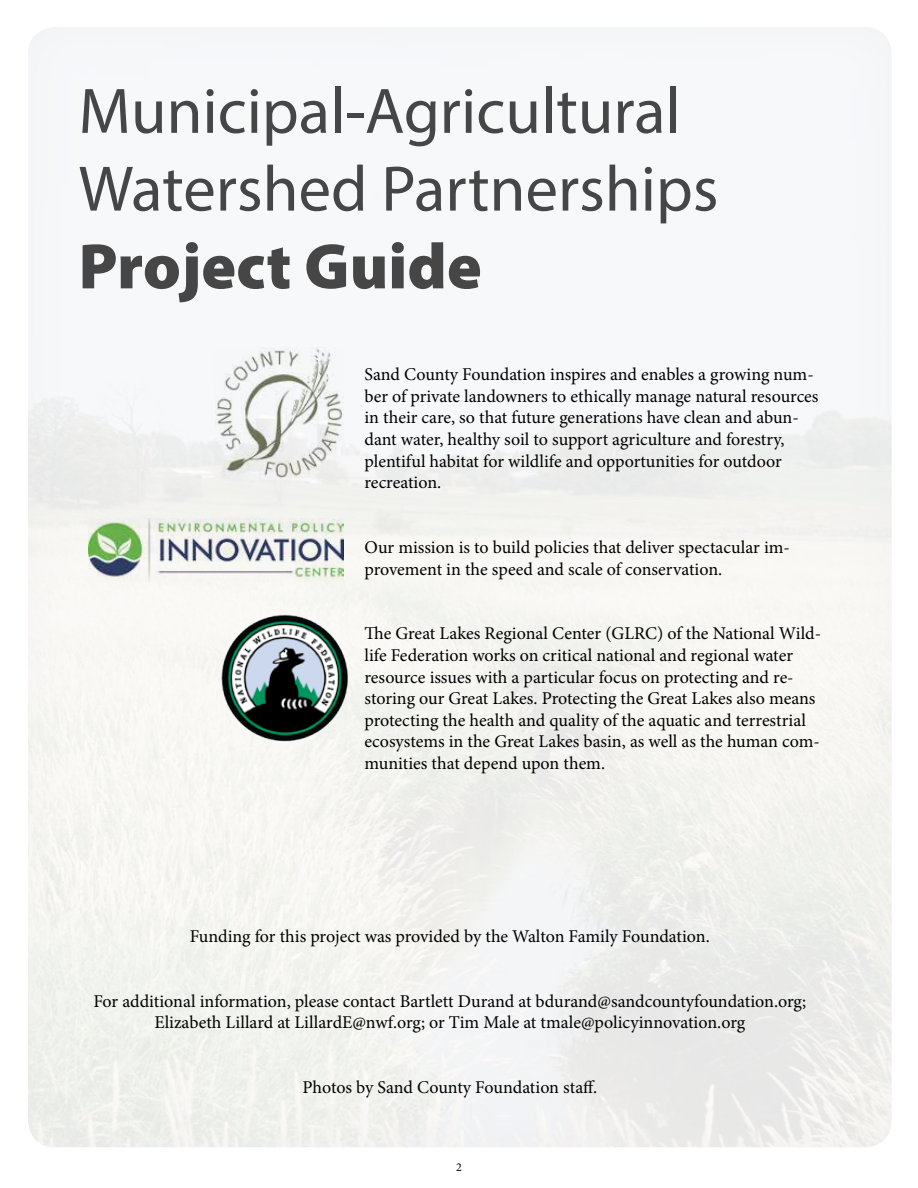
<style>
.page{position:relative;width:918px;height:1188px;background:#fff}
.page>*{position:absolute;margin:0;border:0;box-sizing:border-box;transform-origin:0 0}
.t1{font:64.8px/77.7px "Myriad Pro";color:#464646}
.t2{font:900 64.8px "Myriad Pro";color:#464646}
.t3{font:18px/21.6px "Minion Pro";color:#000}
.t4{font:12px "Minion Pro";color:#000}
</style>
<div class="page">
<div style="left:26px;top:26px;width:866px;height:1123px;background:#f6f6f4"></div>
<img style="left:89px;top:518px;width:255px;height:63px">
<img style="left:221px;top:614px;width:127px;height:128px">
<img style="left:216px;top:348px;width:128px;height:130px">
<h1 class="t1" style="left:79px;top:71px;width:641px">Municipal-Agricultural<br>Watershed Partnerships</h1>
<h1 class="t2" style="left:79px;top:230px;width:405px">Project Guide</h1>
<p class="t3" style="left:364px;top:364px;width:456px">Sand County Foundation inspires and enables a growing num&shy;ber of private landowners to ethically manage natural resources in their care, so that future generations have clean and abun&shy;dant water, healthy soil to support agriculture and forestry, plentiful habitat for wildlife and opportunities for outdoor recreation.</p>
<p class="t3" style="left:364px;top:537px;width:427px">Our mission is to build policies that deliver spectacular im&shy;provement in the speed and scale of conservation.</p>
<p class="t3" style="left:364px;top:623px;width:458px">The Great Lakes Regional Center (GLRC) of the National Wild&shy;life Federation works on critical national and regional water resource issues with a particular focus on protecting and re&shy;storing our Great Lakes. Protecting the Great Lakes also means protecting the health and quality of the aquatic and terrestrial ecosystems in the Great Lakes basin, as well as the human com&shy;munities that depend upon them.</p>
<p class="t3" style="left:190px;top:925px;width:522px">Funding for this project was provided by the Walton Family Foundation.</p>
<p class="t3" style="left:93px;top:990px;width:714px;text-align:center">For additional information, please contact Bartlett Durand at bdurand@sandcountyfoundation.org;<br>Elizabeth Lillard at LillardE@nwf.org; or Tim Male at tmale@policyinnovation.org</p>
<p class="t3" style="left:302px;top:1077px;width:296px">Photos by Sand County Foundation staff.</p>
<p class="t4" style="left:456px;top:1159px;width:7px">2</p>
</div>
